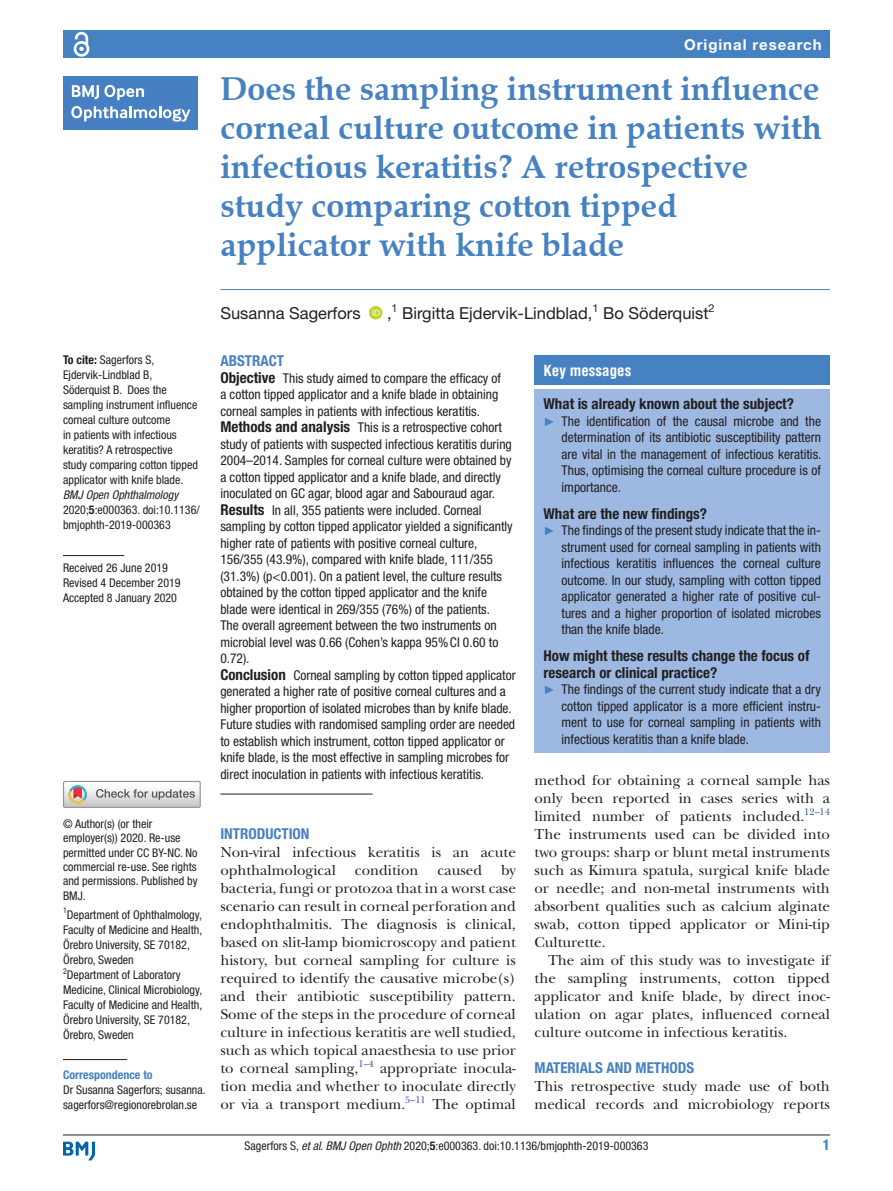
<style>
.page{position:relative;width:893px;height:1191px;background:#fff}
.page>*{position:absolute;margin:0;border:0;box-sizing:border-box;transform-origin:0 0}
.t1{font:700 33px/39px "Zapf Calligraphic 801 BT";color:#4681c2}
.t2{font:16.5px "Helvetica Neue LT Std";color:#231f20}
.t3{font:15px/18px "New Baskerville";color:#231f20;text-align:justify}
.t4{font:700 condensed 15px/16.5px "Helvetica Neue LT Std";color:#231f20}
.t5{font:700 condensed 15px "Helvetica Neue LT Std";color:#4681c2}
.t6{font:700 15px "Helvetica Neue LT Std";letter-spacing:.065em;color:#fff}
.t7{font:700 condensed 15px "Helvetica";color:#fff}
.t8{font:condensed 13.5px/16.5px "Helvetica Neue LT Std";color:#231f20;text-align:justify}
.t9{font:condensed 12px/15px "Helvetica Neue LT Std";color:#231f20}
.t10{font:700 condensed 12px "Helvetica Neue LT Std";color:#4681c2}
.t11{font:10.95px "Helvetica Neue LT Std";color:#231f20}
.t12{font:9.9px "New Baskerville";color:#3853a3}
.t13{font:condensed 7.95px "Helvetica Neue LT Std";color:#231f20}
.s1{font-weight:700}
.s2{font-style:italic}
.s3{font-weight:700;font-size:15px}
.s4{font-family:"Arial";font-stretch:normal;font-size:12px;color:#4681c2}
</style>
<div class="page">
<hr style="left:63px;top:1134px;width:767px;height:1px;background:#231f20">
<svg style="left:63px;top:1141px;width:32px;height:19px"></svg>
<div style="left:63px;top:31px;width:767px;height:27px;background:#4681c2"></div>
<svg style="left:73px;top:31px;width:17px;height:26px"></svg>
<hr style="left:220px;top:289px;width:610px;height:1px;background:#4681c2">
<svg style="left:369px;top:306px;width:13px;height:13px"></svg>
<hr style="left:63px;top:555px;width:61px;height:1px;background:#231f20">
<hr style="left:63px;top:1059px;width:64px;height:1px;background:#231f20">
<div style="left:63px;top:781px;width:138px;height:27px;border:1px solid #969090"></div>
<svg style="left:64px;top:781px;width:136px;height:26px"></svg>
<div style="left:63px;top:77px;width:135px;height:53px;background:#4780c2"></div>
<svg style="left:72px;top:85px;width:72px;height:15px"></svg>
<svg style="left:71px;top:106px;width:119px;height:16px"></svg>
<hr style="left:220px;top:793px;width:153px;height:1px;background:#231f20">
<div style="left:535px;top:355px;width:295px;height:30px;background:#4681c2"></div>
<div style="left:535px;top:389px;width:295px;height:363px;background:#9db9e1"></div>
<p class="t6" style="left:684px;top:35px;width:139px">Original research</p>
<h1 class="t1" style="left:220px;top:69px;width:603px">Does the sampling instrument influence corneal culture outcome in patients with infectious keratitis? A retrospective study comparing cotton tipped applicator with knife blade</h1>
<p class="t9" style="left:63px;top:352px;width:136px"><span class="s1">To cite:</span> Sagerfors S,<br>Ejdervik-Lindblad B,<br>Söderquist B. Does the sampling instrument influence corneal culture outcome<br>in patients with infectious keratitis? A retrospective study comparing cotton tipped applicator with knife blade.</p>
<p class="t9" style="left:63px;top:487px;width:138px"><span class="s2">BMJ Open Ophthalmology<br></span>2020;<span class="s1">5</span>:e000363. doi:10.1136/ bmjophth-2019-000363</p>
<p class="t9" style="left:63px;top:560px;width:119px">Received 26 June 2019<br>Revised 4 December 2019<br>Accepted 8 January 2020</p>
<p class="t9" style="left:63px;top:816px;width:136px;line-height:14.4px">© Author(s) (or their employer(s)) 2020. Re-use permitted under CC BY-NC. No commercial re-use. See rights and permissions. Published by<br>BMJ.</p>
<p class="t13" style="left:63px;top:906px;width:5px">1</p>
<p class="t9" style="left:63px;top:907px;width:141px;text-indent:4px">Department of Ophthalmology,<br>Faculty of Medicine and Health,<br>Örebro University, SE 70182,<br>Örebro, Sweden</p>
<p class="t13" style="left:63px;top:966px;width:5px">2</p>
<p class="t9" style="left:63px;top:967px;width:141px;text-indent:4px">Department of Laboratory<br>Medicine, Clinical Microbiology,<br>Faculty of Medicine and Health,<br>Örebro University, SE 70182,<br>Örebro, Sweden</p>
<p class="t10" style="left:63px;top:1068px;width:91px">Correspondence to</p>
<p class="t9" style="left:63px;top:1082px;width:144px">Dr Susanna Sagerfors; susanna. sagerfors@regionorebrolan.se</p>
<p class="t11" style="left:392px;top:302px;width:8px">1</p>
<p class="t2" style="left:402px;top:304px;width:192px">Birgitta Ejdervik-Lindblad,</p>
<p class="t11" style="left:592px;top:302px;width:8px">1</p>
<p class="t2" style="left:603px;top:304px;width:107px">Bo Söderquist</p>
<p class="t11" style="left:709px;top:302px;width:8px">2</p>
<p class="t2" style="left:220px;top:304px;width:142px">Susanna Sagerfors</p>
<p class="t2" style="left:387px;top:304px;width:6px">,</p>
<p class="t5" style="left:220px;top:351px;width:49px">Abstract</p>
<p class="t8" style="left:220px;top:369px;width:297px;text-align:left"><span class="s3">Objective</span> This study aimed to compare the efficacy of<br>a cotton tipped applicator and a knife blade in obtaining corneal samples in patients with infectious keratitis.<br><span class="s3">Methods and analysis</span> This is a retrospective cohort study of patients with suspected infectious keratitis during 2004–2014. Samples for corneal culture were obtained by a cotton tipped applicator and a knife blade, and directly inoculated on GC agar, blood agar and Sabouraud agar.<br><span class="s3">Results</span> In all, 355 patients were included. Corneal sampling by cotton tipped applicator yielded a significantly higher rate of patients with positive corneal culture, 156/355 (43.9%), compared with knife blade, 111/355 (31.3%) (p&lt;0.001). On a patient level, the culture results obtained by the cotton tipped applicator and the knife blade were identical in 269/355 (76%) of the patients.<br>The overall agreement between the two instruments on microbial level was 0.66 (Cohen’s kappa 95%CI 0.60 to 0.72).<br><span class="s3">Conclusion</span> Corneal sampling by cotton tipped applicator generated a higher rate of positive corneal cultures and a higher proportion of isolated microbes than by knife blade.<br>Future studies with randomised sampling order are needed to establish which instrument, cotton tipped applicator or knife blade, is the most effective in sampling microbes for direct inoculation in patients with infectious keratitis.</p>
<p class="t5" style="left:220px;top:825px;width:61px">Introductio</p>
<p class="t5" style="left:301px;top:825px;width:10px">n</p>
<p class="t3" style="left:220px;top:843px;width:297px">Non-viral infectious keratitis is an acute ophthalmological</p>
<p class="t3" style="left:220px;top:861px;width:297px;text-indent:281px">by bacteria, fungi or protozoa that in a worst case scenario can result in corneal perforation and endophthalmitis. The diagnosis is clinical, based on slit-lamp biomicroscopy and patient history, but corneal sampling for culture is required to identify the causative microbe(s) and their antibiotic susceptibility pattern.<br>Some of the steps in the procedure of corneal culture in infectious keratitis are well studied, such as which topical anaesthesia to use prior to corneal sampling,<sup>1–4</sup> appropriate inocula&shy;tion media and whether to inoculate directly or via a transport medium.</p>
<p class="t3" style="left:355px;top:861px;width:65px">condition</p>
<p class="t3" style="left:438px;top:861px;width:46px">caused</p>
<p class="t12" style="left:405px;top:1093px;width:22px">5–11</p>
<p class="t3" style="left:432px;top:1095px;width:85px">The optimal</p>
<p class="t7" style="left:544px;top:361px;width:89px">Key messages</p>
<p class="t4" style="left:544px;top:395px;width:252px">What is already known about the subject?</p>
<p class="t8" style="left:562px;top:412px;width:261px;text-indent:-18px"><span class="s4">►</span> The identification of the causal microbe and the determination of its antibiotic susceptibility pattern are vital in the management of infectious keratitis.<br>Thus, optimising the corneal culture procedure is of importance.</p>
<p class="t4" style="left:544px;top:505px;width:165px">What are the new findings?</p>
<p class="t8" style="left:562px;top:522px;width:261px;text-indent:-18px"><span class="s4">►</span> The findings of the present study indicate that the in&shy;strument used for corneal sampling in patients with infectious keratitis influences the corneal culture outcome. In our study, sampling with cotton tipped applicator generated a higher rate of positive cul&shy;tures and a higher proportion of isolated microbes than the knife blade.</p>
<p class="t4" style="left:544px;top:647px;width:267px">How might these results change the focus of research or clinical practice?</p>
<p class="t8" style="left:562px;top:681px;width:261px;text-indent:-18px"><span class="s4">►</span> The findings of the current study indicate that a dry cotton tipped applicator is a more efficient instru&shy;ment to use for corneal sampling in patients with infectious keratitis than a knife blade.</p>
<p class="t3" style="left:535px;top:771px;width:297px">method for obtaining a corneal sample has only been reported in cases series with a limited number of patients included.<sup>12–14<br></sup>The instruments used can be divided into two groups: sharp or blunt metal instruments such as Kimura spatula, surgical knife blade or needle; and non-metal instruments with absorbent qualities such as calcium alginate swab, cotton tipped applicator or Mini-tip Culturette.</p>
<p class="t3" style="left:535px;top:951px;width:297px;text-indent:14px">The aim of this study was to investigate if the sampling instruments, cotton tipped applicator and knife blade, by direct inoc&shy;ulation on agar plates, influenced corneal culture outcome in infectious keratitis.</p>
<p class="t5" style="left:535px;top:1059px;width:161px">Materials and methods</p>
<p class="t3" style="left:535px;top:1077px;width:297px">This retrospective study made use of both medical records and microbiology reports</p>
<p class="t9" style="left:245px;top:1137px;width:405px">Sagerfors S, <span class="s2">et al</span>. <span class="s2">BMJ Open Ophth</span> 2020;<span class="s1">5</span>:e000363. doi:10.1136/bmjophth-2019-000363</p>
<p class="t5" style="left:823px;top:1135px;width:9px">1</p>
</div>
